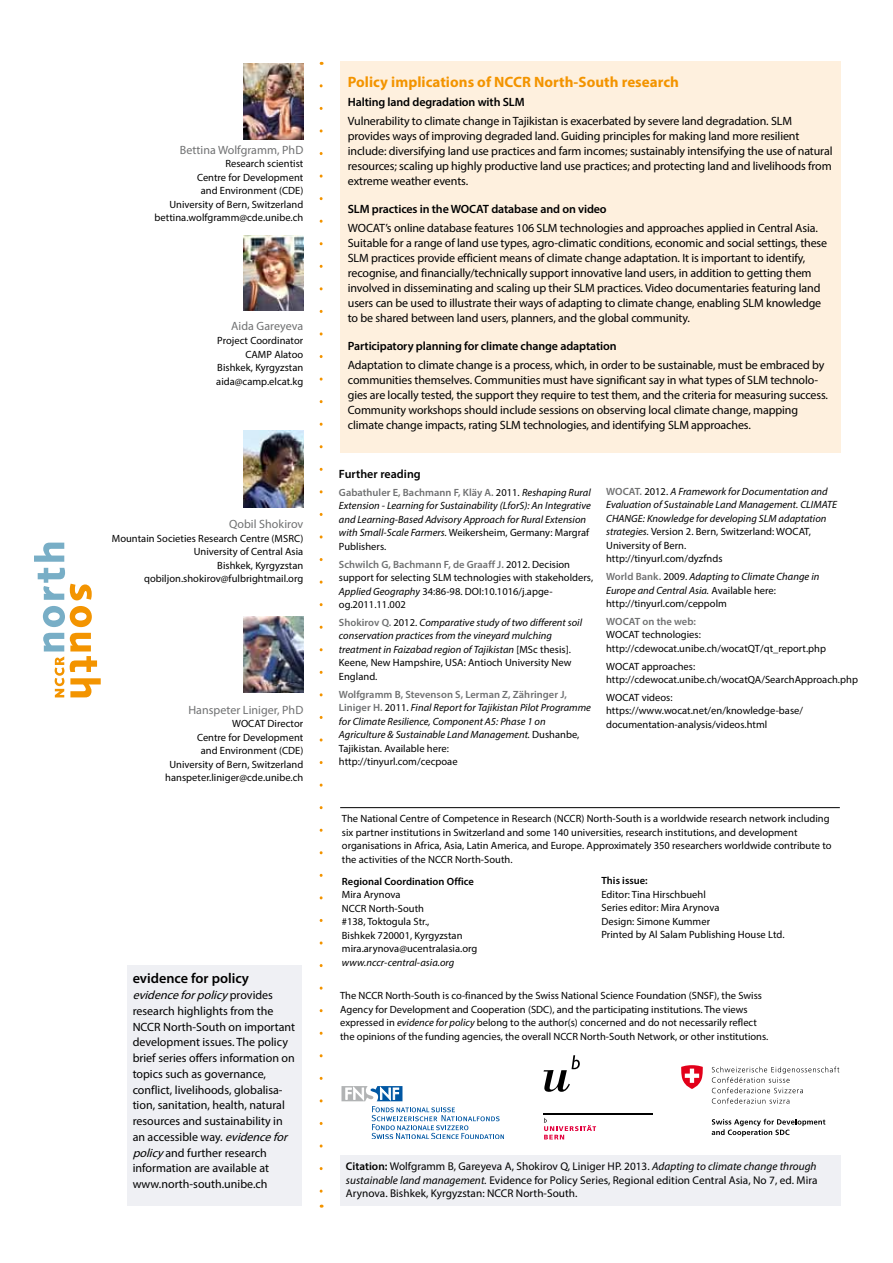
<style>
.page{position:relative;width:893px;height:1263px;background:#fff}
.page>*{position:absolute;margin:0;border:0;box-sizing:border-box;transform-origin:0 0}
.t1{font:700 15px "Myriad Pro";letter-spacing:.005em;color:#f39400}
.t2{font:600 14.25px "Myriad Pro";color:#000}
.t3{font:12px/15px "Myriad Pro";letter-spacing:-.01em;color:#000}
.t4{font:600 12px "Myriad Pro";letter-spacing:-.01em;color:#000}
.t5{font:12px "Myriad Pro";letter-spacing:.005em;color:#707172}
.t6{font:11.25px/13.5px "Myriad Pro";letter-spacing:.005em;color:#000;text-align:justify}
.t7{font:10.5px/13.5px "Myriad Pro";letter-spacing:.005em;color:#000}
.t8{font:italic 10.5px/13.5px "Myriad Pro";letter-spacing:.005em;color:#000}
.t9{font:600 10.5px "Myriad Pro";letter-spacing:.005em;color:#000}
.t10{font:600 10.5px "Myriad Pro";letter-spacing:.005em;color:#707172}
.s1{font-style:italic}
.s2{font-weight:600;font-style:normal;color:#707172}
.s3{font-style:normal}
.s4{font-weight:600;color:#707172}
.s5{font-weight:600}
</style>
<div class="page">
<svg style="left:43px;top:633px;width:21px;height:64px"></svg>
<svg style="left:34px;top:543px;width:30px;height:19px"></svg>
<svg style="left:70px;top:678px;width:31px;height:19px"></svg>
<svg style="left:43px;top:606px;width:49px;height:21px"></svg>
<svg style="left:70px;top:633px;width:27px;height:39px"></svg>
<svg style="left:38px;top:568px;width:54px;height:32px"></svg>
<img style="left:244px;top:63px;width:59px;height:77px">
<img style="left:244px;top:236px;width:59px;height:75px">
<svg style="left:544px;top:1055px;width:36px;height:37px"></svg>
<hr style="left:544px;top:1113px;width:109px;height:1px;background:#000">
<svg style="left:544px;top:1118px;width:52px;height:21px"></svg>
<svg style="left:341px;top:1086px;width:163px;height:53px"></svg>
<svg style="left:712px;top:1066px;width:127px;height:38px"></svg>
<svg style="left:712px;top:1119px;width:113px;height:17px"></svg>
<svg style="left:681px;top:1065px;width:22px;height:24px"></svg>
<hr style="left:340px;top:807px;width:500px;height:1px;background:#000">
<div style="left:340px;top:1155px;width:500px;height:51px;background:#eff0f4"></div>
<div style="left:340px;top:62px;width:500px;height:391px;background:#fef0de"></div>
<img style="left:244px;top:616px;width:59px;height:77px">
<div style="left:128px;top:966px;width:174px;height:240px;background:#eff0f4"></div>
<img style="left:244px;top:431px;width:59px;height:76px">
<svg style="left:320px;top:86px;width:3px;height:1107px"></svg>
<p class="t5" style="left:180px;top:142px;width:125px">Bettina Wolfgramm, PhD</p>
<p class="t7" style="left:155px;top:157px;width:150px;text-align:right">Research scientist<br>Centre for Development<br>and Environment (CDE)<br>University of Bern, Switzerland bettina.wolfgramm@cde.unibe.ch</p>
<p class="t5" style="left:231px;top:319px;width:74px">Aida Gareyeva</p>
<p class="t7" style="left:216px;top:334px;width:89px;text-align:right">Project Coordinator<br>САМР Alatoo<br>Bishkek, Kyrgyzstan aida@camp.elcat.kg</p>
<p class="t5" style="left:229px;top:517px;width:76px">Qobil Shokirov</p>
<p class="t7" style="left:112px;top:531px;width:193px;text-align:right">Mountain Societies Research Centre (MSRC)<br>University of Central Asia<br>Bishkek, Kyrgyzstan qobiljon.shokirov@fulbrightmail.org</p>
<p class="t5" style="left:188px;top:702px;width:116px">Hanspeter Liniger, PhD</p>
<p class="t7" style="left:165px;top:717px;width:140px;text-align:right">WOCAT Director<br>Centre for Development<br>and Environment (CDE)<br>University of Bern, Switzerland hanspeter.liniger@cde.unibe.ch</p>
<p class="t2" style="left:133px;top:969px;width:118px">evidence for policy</p>
<p class="t3" style="left:133px;top:987px;width:164px;line-height:15.8px"><span class="s1">evidenceforpolicy</span>p r o v i d e s research highlights from the<br>NCCR North-South on important development issues. The policy brief series offers information on topics such as governance, conflict, livelihoods, globalisa&shy;tion, sanitation, health, natural resources and sustainability in an accessible way. <span class="s1">evidencefor policy</span>and further research information are available at www.north-south.unibe.ch</p>
<p class="t1" style="left:348px;top:72px;width:333px">Policy implications of NCCR North-South research</p>
<p class="t4" style="left:348px;top:94px;width:178px">Halting land degradation with SLM</p>
<p class="t3" style="left:348px;top:114px;width:486px">Vulnerability to climate change in Tajikistan is exacerbated by severe land degradation. SLM provides ways of improving degraded land. Guiding principles for making land more resilient include: diversifying land use practices and farm incomes; sustainably intensifying the use of natural resources; scaling up highly productive land use practices; and protecting land and livelihoods from extreme weather events.</p>
<p class="t4" style="left:348px;top:201px;width:260px">SLM practices in the WOCAT database and on video</p>
<p class="t3" style="left:348px;top:221px;width:481px">WOCAT’s online database features 106 SLM technologies and approaches applied in Central Asia.<br>Suitable for a range of land use types, agro-climatic conditions, economic and social settings, these SLM practices provide efficient means of climate change adaptation. It is important to identify, recognise, and financially/technically support innovative land users, in addition to getting them involved in disseminating and scaling up their SLM practices. Video documentaries featuring land users can be used to illustrate their ways of adapting to climate change, enabling SLM knowledge to be shared between land users, planners, and the global community.</p>
<p class="t4" style="left:348px;top:338px;width:270px">Participatory planning for climate change adaptation</p>
<p class="t3" style="left:348px;top:358px;width:482px">Adaptation to climate change is a process, which, in order to be sustainable, must be embraced by communities themselves. Communities must have significant say in what types of SLM technolo&shy;gies are locally tested, the support they require to test them, and the criteria for measuring success.<br>Community workshops should include sessions on observing local climate change, mapping climate change impacts, rating SLM technologies, and identifying SLM approaches.</p>
<p class="t4" style="left:339px;top:466px;width:83px">Further reading</p>
<p class="t8" style="left:339px;top:485px;width:253px"><span class="s2">Gabathuler E, Bachmann F, Kläy A.</span> <span class="s3">2011.</span> Reshaping Rural Extension - Learning for Sustainability (LforS): An Integrative and Learning-Based Advisory Approach for Rural Extension with Small-Scale Farmers. <span class="s3">Weikersheim, Germany: Margraf Publishers.</span></p>
<p class="t7" style="left:339px;top:557px;width:256px"><span class="s4">Schwilch G, Bachmann F, de Graaff J.</span> 2012. Decision support for selecting SLM technologies with stakeholders, <span class="s1">Applied Geography</span> 34:86-98. DOI:10.1016/j.apge&shy;og.2011.11.002</p>
<p class="t8" style="left:339px;top:615px;width:245px"><span class="s2">Shokirov Q.</span> <span class="s3">2012.</span> Comparative study of two different soil conservation practices from the vineyard mulching treatment in Faizabad region of Tajikistan <span class="s3">[MSc thesis].<br>Keene, New Hampshire, USA: Antioch University New England.</span></p>
<p class="t8" style="left:339px;top:687px;width:254px"><span class="s2">Wolfgramm B, Stevenson S, Lerman Z, Zähringer J, Liniger H.</span> <span class="s3">2011.</span> Final Report for Tajikistan Pilot Programme for Climate Resilience, Component A5: Phase 1 on Agriculture &amp; Sustainable Land Management. <span class="s3">Dushanbe, Tajikistan. Available here:<br>http://tinyurl.com/cecpoae</span></p>
<p class="t8" style="left:606px;top:484px;width:232px"><span class="s2">WOCAT.</span> <span class="s3">2012.</span> A Framework for Documentation and Evaluation of Sustainable Land Management. CLIMATE CHANGE: Knowledge for developing SLM adaptation strategies. <span class="s3">Version 2. Bern, Switzerland: WOCAT, University of Bern.<br>http://tinyurl.com/dyzfnds</span></p>
<p class="t8" style="left:606px;top:570px;width:215px"><span class="s2">World Bank.</span> <span class="s3">2009.</span> Adapting to Climate Change in<br>Europe and Central Asia. <span class="s3">Available here: http://tinyurl.com/ceppolm</span></p>
<p class="t10" style="left:606px;top:614px;width:91px">WOCAT on the web:</p>
<p class="t7" style="left:606px;top:628px;width:221px">WOCAT technologies: http://cdewocat.unibe.ch/wocatQT/qt_report.php</p>
<p class="t7" style="left:606px;top:659px;width:253px">WOCAT approaches: http://cdewocat.unibe.ch/wocatQA/SearchApproach.php</p>
<p class="t7" style="left:606px;top:690px;width:198px">WOCAT videos: https://www.wocat.net/en/knowledge-base/ documentation-analysis/videos.html</p>
<p class="t7" style="left:342px;top:812px;width:491px">The National Centre of Competence in Research (NCCR) North-South is a worldwide research network including six partner institutions in Switzerland and some 140 universities, research institutions, and development organisations in Africa, Asia, Latin America, and Europe. Approximately 350 researchers worldwide contribute to the activities of the NCCR North-South.</p>
<p class="t9" style="left:342px;top:875px;width:134px">Regional Coordination Office</p>
<p class="t7" style="left:342px;top:888px;width:137px">Mira Arynova<br>NCCR North-South<br>#138, Toktogula Str.,<br>Bishkek 720001, Kyrgyzstan mira.arynova@ucentralasia.org</p>
<p class="t8" style="left:342px;top:955px;width:114px">www.nccr-central-asia.org</p>
<p class="t9" style="left:601px;top:874px;width:48px">This issue:</p>
<p class="t7" style="left:601px;top:887px;width:185px">Editor: Tina Hirschbuehl<br>Series editor: Mira Arynova<br>Design: Simone Kummer<br>Printed by Al Salam Publishing House Ltd.</p>
<p class="t7" style="left:340px;top:989px;width:430px">The NCCR North-South is co-financed by the Swiss National Science Foundation (SNSF), the Swiss Agency for Development and Cooperation (SDC), and the participating institutions. The views expressed in <span class="s1">evidence for policy</span> belong to the author(s) concerned and do not necessarily reflect the opinions of the funding agencies, the overall NCCR North-South Network, or other institutions.</p>
<p class="t6" style="left:346px;top:1160px;width:473px"><span class="s5">Citation:</span> Wolfgramm B, Gareyeva A, Shokirov Q, Liniger HP. 2013. <span class="s1">Adapting to climate change through sustainable land management.</span> Evidence for Policy Series, Regional edition Central Asia, No 7, ed. Mira Arynova. Bishkek, Kyrgyzstan: NCCR North-South.</p>
</div>
